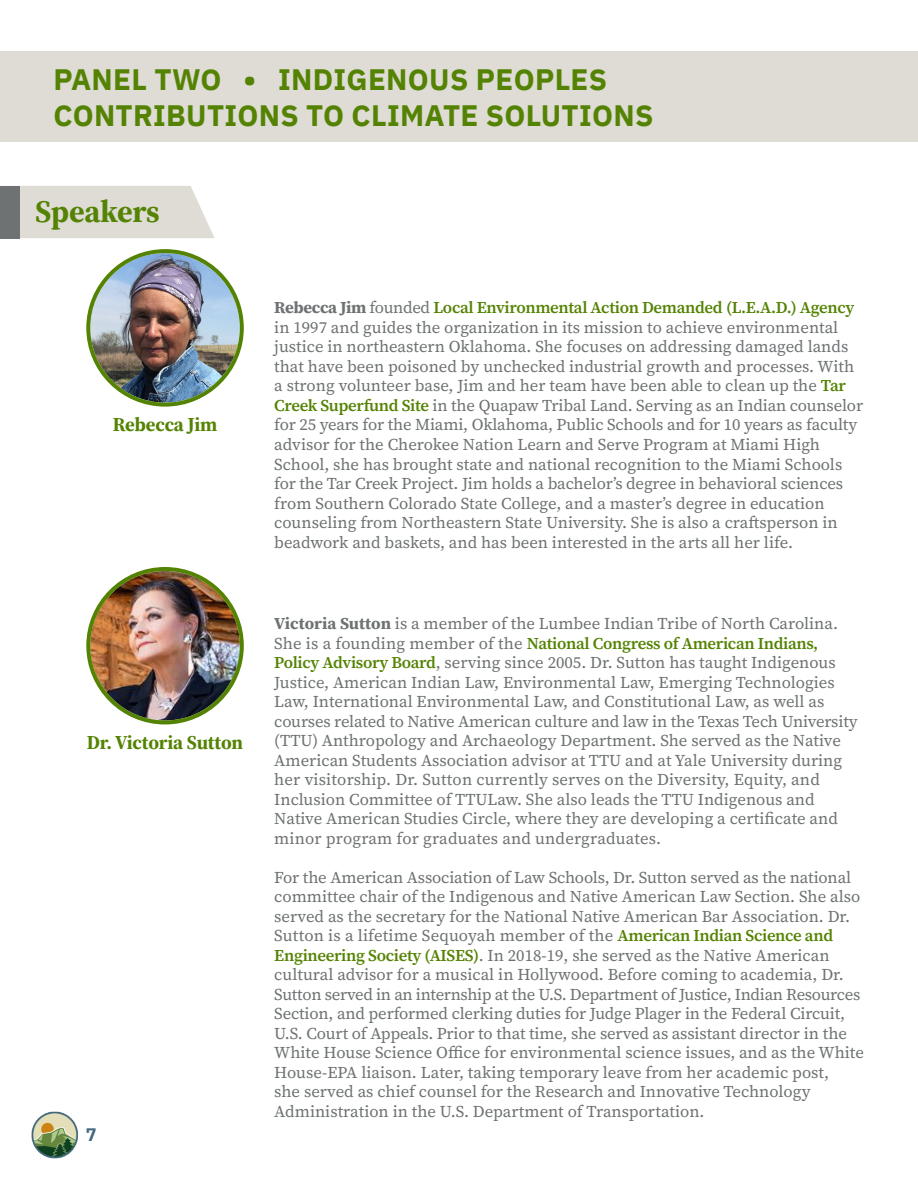
<style>
.page{position:relative;width:918px;height:1188px;background:#fff}
.page>*{position:absolute;margin:0;border:0;box-sizing:border-box;transform-origin:0 0}
.t1{font:700 31.35px "Source Serif 436 pt";letter-spacing:-.01em;color:#548303}
.t2{font:700 29.4px/35.4px "IBM Plex Sans";letter-spacing:.01em;color:#548303}
.t3{font:700 19.5px "Source Serif 436 pt";letter-spacing:-.015em;color:#548303}
.t4{font:700 18px "IBM Plex Sans";color:#43687c}
.t5{font:16.5px/19.5px "Source Serif 418 pt";color:#6e7273}
.s1{font-weight:700}
.s2{font-weight:600;color:#548303}
</style>
<div class="page">
<img style="left:90px;top:571px;width:150px;height:150px">
<div style="left:86px;top:567px;width:158px;height:157px;border:4px solid #548303;border-radius:50%"></div>
<img style="left:90px;top:253px;width:150px;height:150px;border-radius:75px">
<div style="left:86px;top:249px;width:158px;height:158px;border:4px solid #548303;border-radius:50%"></div>
<div style="left:20px;top:186px;width:195px;height:52px;background:#dedcd5"></div>
<div style="left:0;top:186px;width:20px;height:52px;background:#6e7273"></div>
<div style="left:0;top:52px;width:918px;height:90px;background:#dedcd5"></div>
<img style="left:31px;top:1111px;width:47px;height:48px">
<h2 class="t2" style="left:54px;top:60px;width:601px">PANEL TWO • INDIGENOUS PEOPLES<br>CONTRIBUTIONS TO CLIMATE SOLUTIONS</h2>
<h1 class="t1" style="left:35px;top:191px;width:126px">Speakers</h1>
<p class="t3" style="left:113px;top:412px;width:106px">Rebecca Jim</p>
<p class="t3" style="left:87px;top:730px;width:158px">Dr. Victoria Sutton</p>
<p class="t4" style="left:86px;top:1120px;width:12px">7</p>
<p class="t5" style="left:274px;top:298px;width:590px"><span class="s1">Rebecca Jim</span> founded <span class="s2">Local Environmental Action Demanded (L.E.A.D.) Agency </span>in 1997 and guides the organization in its mission to achieve environmental justice in northeastern Oklahoma. She focuses on addressing damaged lands that have been poisoned by unchecked industrial growth and processes. With a strong volunteer base, Jim and her team have been able to clean up the <span class="s2">Tar Creek Superfund Site</span> in the Quapaw Tribal Land. Serving as an Indian counselor for 25 years for the Miami, Oklahoma, Public Schools and for 10 years as faculty advisor for the Cherokee Nation Learn and Serve Program at Miami High School, she has brought state and national recognition to the Miami Schools for the Tar Creek Project. Jim holds a bachelor’s degree in behavioral sciences from Southern Colorado State College, and a master’s degree in education counseling from Northeastern State University. She is also a craftsperson in beadwork and baskets, and has been interested in the arts all her life.</p>
<p class="t5" style="left:274px;top:614px;width:585px"><span class="s1">Victoria Sutton</span> is a member of the Lumbee Indian Tribe of North Carolina.<br>She is a founding member of the <span class="s2">National Congress of American Indians, Policy Advisory Board</span>, serving since 2005. Dr. Sutton has taught Indigenous Justice, American Indian Law, Environmental Law, Emerging Technologies Law, International Environmental Law, and Constitutional Law, as well as courses related to Native American culture and law in the Texas Tech University (TTU) Anthropology and Archaeology Department. She served as the Native American Students Association advisor at TTU and at Yale University during her visitorship. Dr. Sutton currently serves on the Diversity, Equity, and Inclusion Committee of TTULaw. She also leads the TTU Indigenous and Native American Studies Circle, where they are developing a certificate and minor program for graduates and undergraduates.</p>
<p class="t5" style="left:274px;top:867px;width:591px">For the American Association of Law Schools, Dr. Sutton served as the national committee chair of the Indigenous and Native American Law Section. She also served as the secretary for the National Native American Bar Association. Dr.<br>Sutton is a lifetime Sequoyah member of the <span class="s2">American Indian Science and Engineering Society (AISES)</span>. In 2018-19, she served as the Native American cultural advisor for a musical in Hollywood. Before coming to academia, Dr.<br>Sutton served in an internship at the U.S. Department of Justice, Indian Resources Section, and performed clerking duties for Judge Plager in the Federal Circuit, U.S. Court of Appeals. Prior to that time, she served as assistant director in the White House Science Office for environmental science issues, and as the White House-EPA liaison. Later, taking temporary leave from her academic post,<br>she served as chief counsel for the Research and Innovative Technology Administration in the U.S. Department of Transportation.</p>
</div>
